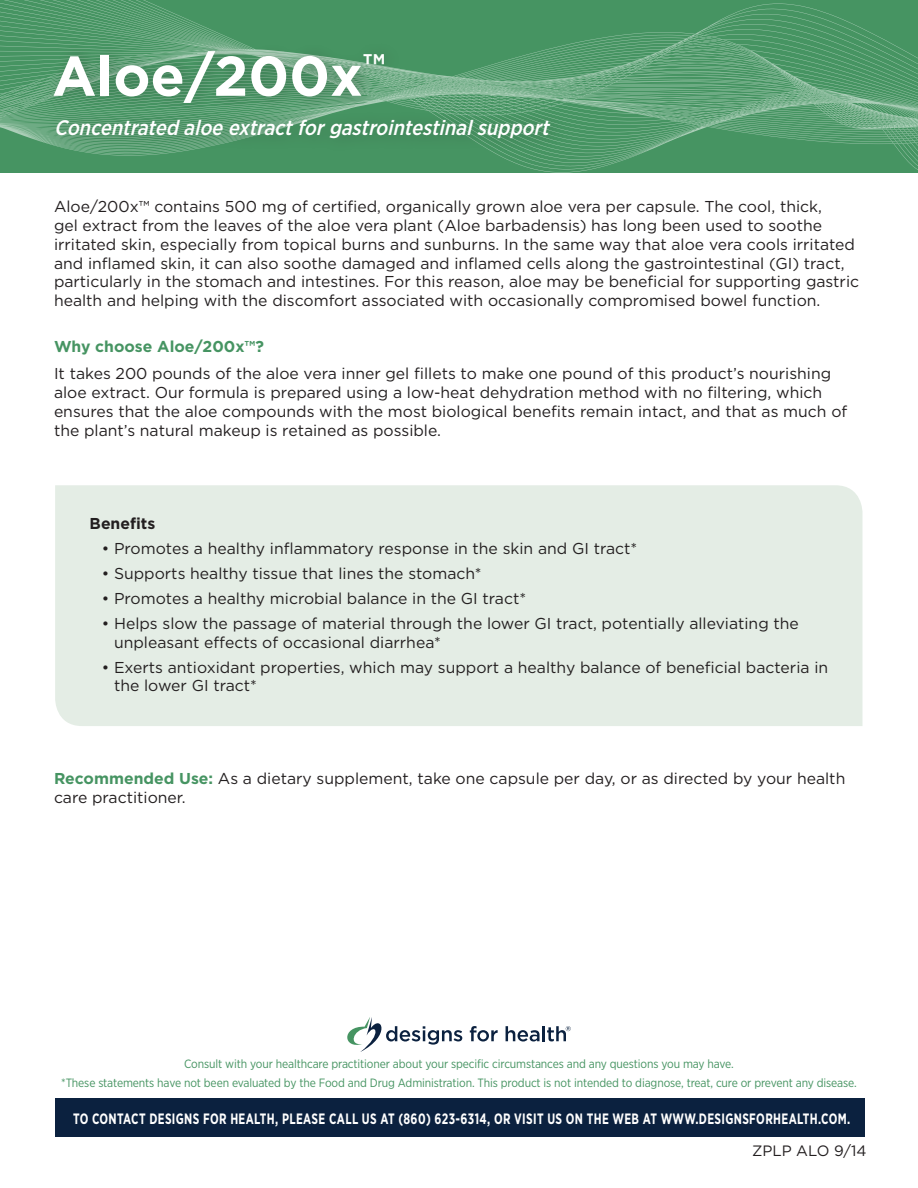
<style>
.page{position:relative;width:918px;height:1188px;background:#fff}
.page>*{position:absolute;margin:0;border:0;box-sizing:border-box;transform-origin:0 0}
.t1{font:700 55.95px "Gotham";color:#fff}
.t2{font:italic 500 21px "Gotham Narrow";color:#fff}
.t3{font:15.75px/18.9px "Gotham";color:#231f20}
.t4{font:700 15.75px "Gotham";color:#469462}
.t5{font:700 15.75px "Gotham";color:#231f20}
.t6{font:700 15px "Gotham Narrow";letter-spacing:.03em;color:#fff;scale:.8 1}
.t7{font:15px "Gotham";color:#231f20}
.t8{font:12px "Gotham Narrow";letter-spacing:-.01em;color:#469462}
.s1{font-weight:700;color:#469462}
</style>
<div class="page">
<svg style="left:1px;top:0;width:917px;height:173px;background:#4d9868"></svg>
<img style="left:0;top:99px;width:386px;height:57px">
<img style="left:0;top:108px;width:918px;height:20px">
<img style="left:0;top:0;width:778px;height:69px">
<img style="left:0;top:77px;width:796px;height:19px">
<img style="left:2px;top:93px;width:825px;height:17px">
<img style="left:212px;top:34px;width:539px;height:49px">
<img style="left:402px;top:90px;width:422px;height:3px">
<div style="left:55px;top:1098px;width:810px;height:39px;background:#0b213f"></div>
<svg style="left:347px;top:1017px;width:115px;height:35px"></svg>
<svg style="left:470px;top:1026px;width:28px;height:16px"></svg>
<svg style="left:506px;top:1026px;width:34px;height:16px"></svg>
<hr style="left:542px;top:1026px;width:3px;height:15px;background:#0b213f">
<svg style="left:547px;top:1026px;width:24px;height:15px"></svg>
<div style="left:55px;top:485px;width:807px;height:241px;background:#e4ede5"></div>
<div style="left:43px;top:38px;width:359px;height:81px;background:#231f20;opacity:.25"></div>
<div style="left:45px;top:107px;width:522px;height:48px;background:#231f20;opacity:.25"></div>
<p class="t1" style="left:52px;top:39px;width:335px">Aloe/200x<sup>™</sup></p>
<p class="t2" style="left:54px;top:115px;width:502px">Concentrated aloeextractforgastrointestinalsupport</p>
<p class="t3" style="left:54px;top:196px;width:807px">Aloe/200x™ contains 500 mg of certified, organically grown aloe vera per capsule. The cool, thick,<br>gel extract from the leaves of the aloe vera plant (Aloe barbadensis) has long been used to soothe irritated skin, especially from topical burns and sunburns. In the same way that aloe vera cools irritated and inflamed skin, it can also soothe damaged and inflamed cells along the gastrointestinal (GI) tract, particularly in the stomach and intestines. For this reason, aloe may be beneficial for supporting gastric health and helping with the discomfort associated with occasionally compromised bowel function.</p>
<p class="t4" style="left:54px;top:336px;width:212px">Why choose Aloe/200x™?</p>
<p class="t3" style="left:54px;top:364px;width:795px">It takes 200 pounds of the aloe vera inner gel fillets to make one pound of this product’s nourishing aloe extract. Our formula is prepared using a low-heat dehydration method with no filtering, which ensures that the aloe compounds with the most biological benefits remain intact, and that as much of the plant’s natural makeup is retained as possible.</p>
<p class="t5" style="left:90px;top:513px;width:67px">Benefits</p>
<p class="t3" style="left:102px;top:538px;width:537px">• Promotes a healthy inflammatory response in the skin and GI tract*</p>
<p class="t3" style="left:102px;top:563px;width:381px">• Supports healthy tissue that lines the stomach*</p>
<p class="t3" style="left:102px;top:588px;width:426px">• Promotes a healthy microbial balance in the GI tract*</p>
<p class="t3" style="left:114px;top:613px;width:686px;text-indent:-12px">• Helps slow the passage of material through the lower GI tract, potentially alleviating the unpleasant effects of occasional diarrhea*</p>
<p class="t3" style="left:114px;top:657px;width:716px;text-indent:-12px">• Exerts antioxidant properties, which may support a healthy balance of beneficial bacteria in the lower GI tract*</p>
<p class="t3" style="left:54px;top:769px;width:793px"><span class="s1">Recommended Use:</span> As a dietary supplement, take one capsule per day, or as directed by your health care practitioner.</p>
<p class="t8" style="left:184px;top:1057px;width:551px">Consult with your healthcare practitioner about your specific circumstances and any questions you may have.</p>
<p class="t8" style="left:61px;top:1075px;width:797px">*These statements have not been evaluated by the Food and Drug Administration. This product is not intended to diagnose, treat, cure or prevent any disease.</p>
<p class="t6" style="left:73px;top:1109px;width:973px">TO CONTACT DESIGNS FOR HEALTH, PLEASE CALL US AT (860) 623-6314, OR VISIT US ON THE WEB AT WWW.DESIGNSFORHEALTH.COM.</p>
<p class="t7" style="left:752px;top:1141px;width:116px">ZPLP ALO 9/14</p>
</div>
